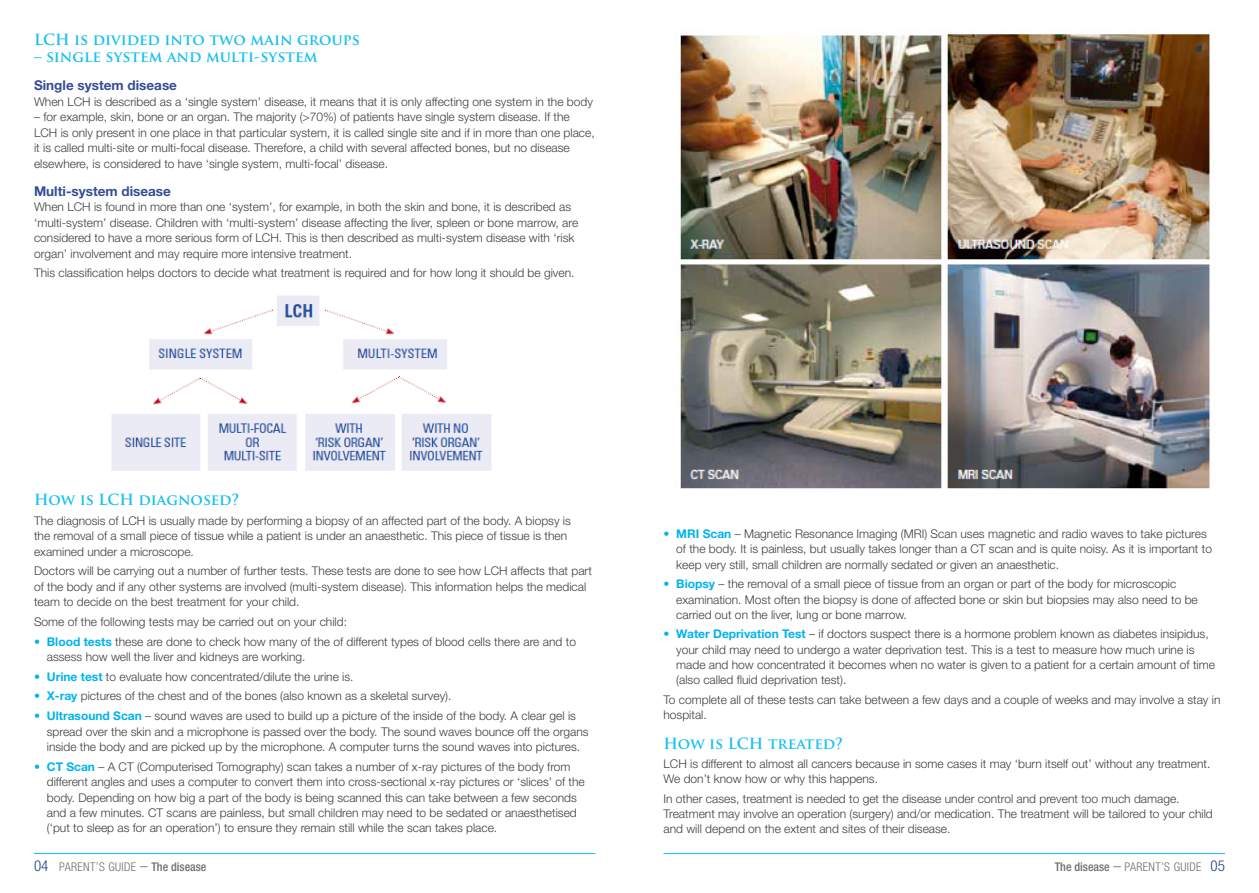
<style>
.page{position:relative;width:1259px;height:893px;background:#fff}
.page>*{position:absolute;margin:0;border:0;box-sizing:border-box;transform-origin:0 0}
.Heading{font:700 15px "Trajan Pro";color:#15c0f2}
.Sub_heading{font:700 13.5px "Helvetica Neue";color:#354d96}
.body_copy{font:300 12px/15.5px "Helvetica Neue";color:#3e3e3f}
.Bullet_points{font:300 12px/15.5px "Helvetica Neue";color:#3e3e3f}
.main_heading{font:300 condensed 12px "Helvetica Neue";letter-spacing:.03em;color:#6c6d70}
.s1{font-family:"Helvetica Neue LT";font-weight:700;color:#00b3ef}
.s2{font-size:15px;color:#253f8e}
.s3{font-size:15px}
.s4{font-weight:500}
</style>
<div class="page">
<hr style="left:34px;top:853px;width:561px;height:1px;background:#15c0f2">
<hr style="left:663px;top:853px;width:562px;height:1px;background:#15c0f2">
<img style="left:111px;top:296px;width:381px;height:175px">
<img style="left:680px;top:31px;width:530px;height:458px">
<p class="Heading" style="left:34px;top:30px;width:327px">LCH is divided into two main groups</p>
<p class="Heading" style="left:34px;top:47px;width:285px">– single system and multi-system</p>
<p class="Sub_heading" style="left:34px;top:77px;width:144px">Single system disease</p>
<p class="body_copy" style="left:34px;top:94px;width:560px">When LCH is described as a ‘single system’ disease, it means that it is only affecting one system in the body</p>
<p class="body_copy" style="left:34px;top:109px;width:562px">– for example, skin, bone or an organ. The majority (&gt;70%) of patients have single system disease. If the LCH is only present in one place in that particular system, it is called single site and if in more than one place, it is called multi-site or multi-focal disease. Therefore, a child with several affected bones, but no disease elsewhere, is considered to have ‘single system, multi-focal’ disease.</p>
<p class="Sub_heading" style="left:34px;top:183px;width:138px">Multi-system disease</p>
<p class="body_copy" style="left:34px;top:199px;width:546px">When LCH is found in more than one ‘system’, for example, in both the skin and bone, it is described as ‘multi-system’ disease. Children with ‘multi-system’ disease affecting the liver, spleen or bone marrow, are considered to have a more serious form of LCH. This is then described as multi-system disease with ‘risk organ’ involvement and may require more intensive treatment.</p>
<p class="body_copy" style="left:34px;top:265px;width:542px">This classification helps doctors to decide what treatment is required and for how long it should be given.</p>
<p class="Heading" style="left:34px;top:490px;width:207px">How is LCH diagnosed?</p>
<p class="body_copy" style="left:34px;top:512px;width:538px">The diagnosis of LCH is usually made by performing a biopsy of an affected part of the body. A biopsy is the removal of a small piece of tissue while a patient is under an anaesthetic. This piece of tissue is then examined under a microscope.</p>
<p class="body_copy" style="left:34px;top:563px;width:559px">Doctors will be carrying out a number of further tests. These tests are done to see how LCH affects that part of the body and if any other systems are involved (multi-system disease). This information helps the medical team to decide on the best treatment for your child.</p>
<p class="body_copy" style="left:34px;top:614px;width:314px">Some of the following tests may be carried out on your child:</p>
<p class="Bullet_points" style="left:47px;top:633px;width:531px;text-indent:-13px"><span class="s1">• Blood tests</span> these are done to check how many of the of different types of blood cells there are and to assess how well the liver and kidneys are working.</p>
<p class="Bullet_points" style="left:34px;top:668px;width:321px"><span class="s1">• Urine test</span> to evaluate how concentrated/dilute the urine is.</p>
<p class="Bullet_points" style="left:34px;top:688px;width:419px"><span class="s1">• X-ray</span> pictures of the chest and of the bones (also known as a skeletal survey).</p>
<p class="Bullet_points" style="left:47px;top:708px;width:543px;text-indent:-13px"><span class="s1">• Ultrasound Scan</span> – sound waves are used to build up a picture of the inside of the body. A clear gel is spread over the skin and a microphone is passed over the body. The sound waves bounce off the organs inside the body and are picked up by the microphone. A computer turns the sound waves into pictures.</p>
<p class="Bullet_points" style="left:47px;top:758px;width:539px;text-indent:-13px"><span class="s1">• CT Scan</span> – A CT (Computerised Tomography) scan takes a number of x-ray pictures of the body from different angles and uses a computer to convert them into cross-sectional x-ray pictures or ‘slices’ of the body. Depending on how big a part of the body is being scanned this can take between a few seconds and a few minutes. CT scans are painless, but small children may need to be sedated or anaesthetised (‘put to sleep as for an operation’) to ensure they remain still while the scan takes place.</p>
<p class="Bullet_points" style="left:676px;top:526px;width:537px;text-indent:-13px"><span class="s1">• MRI Scan</span> – Magnetic Resonance Imaging (MRI) Scan uses magnetic and radio waves to take pictures of the body. It is painless, but usually takes longer than a CT scan and is quite noisy. As it is important to keep very still, small children are normally sedated or given an anaesthetic.</p>
<p class="Bullet_points" style="left:676px;top:576px;width:523px;text-indent:-13px"><span class="s1">• Biopsy</span> – the removal of a small piece of tissue from an organ or part of the body for microscopic examination. Most often the biopsy is done of affected bone or skin but biopsies may also need to be carried out on the liver, lung or bone marrow.</p>
<p class="Bullet_points" style="left:676px;top:626px;width:540px;text-indent:-13px"><span class="s1">• Water Deprivation Test</span> – if doctors suspect there is a hormone problem known as diabetes insipidus, your child may need to undergo a water deprivation test. This is a test to measure how much urine is made and how concentrated it becomes when no water is given to a patient for a certain amount of time (also called fluid deprivation test).</p>
<p class="body_copy" style="left:663px;top:691px;width:558px">To complete all of these tests can take between a few days and a couple of weeks and may involve a stay in hospital.</p>
<p class="Heading" style="left:663px;top:734px;width:181px">How is LCH treated?</p>
<p class="body_copy" style="left:663px;top:756px;width:548px">LCH is different to almost all cancers because in some cases it may ‘burn itself out’ without any treatment.<br>We don’t know how or why this happens.</p>
<p class="body_copy" style="left:663px;top:791px;width:551px">In other cases, treatment is needed to get the disease under control and prevent too much damage.<br>Treatment may involve an operation (surgery) and/or medication. The treatment will be tailored to your child and will depend on the extent and sites of their disease.</p>
<p class="main_heading" style="left:34px;top:860px;width:174px"><span class="s2">04</span> PARENT’S GUIDE <span class="s3">–</span> <span class="s4">The disease</span></p>
<p class="main_heading" style="left:1054px;top:860px;width:172px"><span class="s4">The disease</span> <span class="s3">–</span> PARENT’S GUIDE <span class="s2">05</span></p>
</div>
